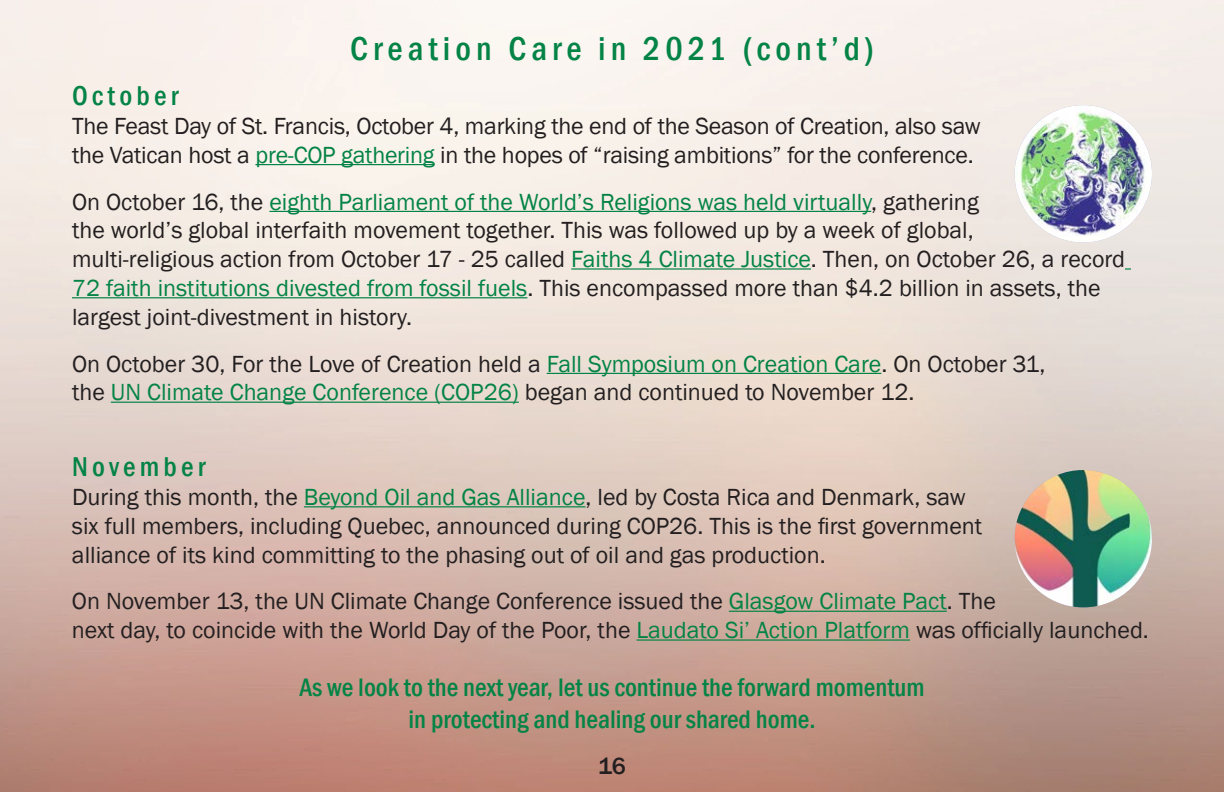
<style>
.page{position:relative;width:1224px;height:792px;background:#fff}
.page>*{position:absolute;margin:0;border:0;box-sizing:border-box;transform-origin:0 0}
.t1{font:500 condensed 34px "Franklin Gothic";letter-spacing:.15em;color:#038345}
.t2{font:500 condensed 28px "Franklin Gothic";letter-spacing:.15em;color:#038345}
.t3{font:500 condensed 26px/31.2px "Franklin Gothic";color:#038345;text-align:center}
.t4{font:24px/28.8px "Franklin Gothic";color:#231f20}
.t5{font:500 24px "Franklin Gothic";color:#231f20}
.s1{color:#038345}
</style>
<div class="page">
<img style="left:0;top:0;width:1224px;height:792px">
<hr style="left:255px;top:164px;width:180px;height:1px;background:#038345">
<hr style="left:269px;top:211px;width:602px;height:1px;background:#038345">
<hr style="left:571px;top:268px;width:240px;height:2px;background:#038345">
<svg style="left:1125px;top:268px;width:6px;height:2px"></svg>
<hr style="left:72px;top:297px;width:455px;height:1px;background:#038345">
<hr style="left:547px;top:373px;width:334px;height:1px;background:#038345">
<hr style="left:111px;top:402px;width:408px;height:1px;background:#038345">
<img style="left:1015px;top:105px;width:137px;height:137px;border-radius:69px">
<hr style="left:304px;top:506px;width:281px;height:1px;background:#038345">
<hr style="left:729px;top:611px;width:218px;height:1px;background:#038345">
<hr style="left:637px;top:639px;width:273px;height:2px;background:#038345">
<img style="left:1015px;top:470px;width:137px;height:137px;border-radius:69px">
<h1 class="t1" style="left:350px;top:27px;width:525px">Creation Care in 2021 (cont’d)</h1>
<p class="t2" style="left:72px;top:78px;width:108px">October</p>
<p class="t4" style="left:72px;top:112px;width:910px">The Feast Day of St. Francis, October 4, marking the end of the Season of Creation, also saw the Vatican host a <span class="s1">pre-COP gathering</span> in the hopes of “raising ambitions” for the conference.</p>
<p class="t4" style="left:72px;top:188px;width:1055px">On October 16, the <span class="s1">eighth Parliament of the World’s Religions was held virtually</span>, gathering<br>the world’s global interfaith movement together. This was followed up by a week of global,<br>multi-religious action from October 17 - 25 called <span class="s1">Faiths 4 Climate Justice</span>. Then, on October 26, a record <span class="s1">72 faith institutions divested from fossil fuels</span>. This encompassed more than $4.2 billion in assets, the largest joint-divestment in history.</p>
<p class="t4" style="left:72px;top:350px;width:975px">On October 30, For the Love of Creation held a <span class="s1">Fall Symposium on Creation Care</span>. On October 31, the <span class="s1">UN Climate Change Conference (COP26)</span> began and continued to November 12.</p>
<p class="t2" style="left:72px;top:449px;width:135px">November</p>
<p class="t4" style="left:72px;top:483px;width:912px">During this month, the <span class="s1">Beyond Oil and Gas Alliance</span>, led by Costa Rica and Denmark, saw six full members, including Quebec, announced during COP26. This is the first government alliance of its kind committing to the phasing out of oil and gas production.</p>
<p class="t4" style="left:72px;top:588px;width:1078px">On November 13, the UN Climate Change Conference issued the <span class="s1">Glasgow Climate Pact</span>. The<br>next day, to coincide with the World Day of the Poor, the <span class="s1">Laudato Si’ Action Platform</span> was officially launched.</p>
<p class="t3" style="left:299px;top:672px;width:627px">As we look to the next year, let us continue the forward momentum in protecting and healing our shared home.</p>
<p class="t5" style="left:598px;top:751px;width:29px">16</p>
</div>
